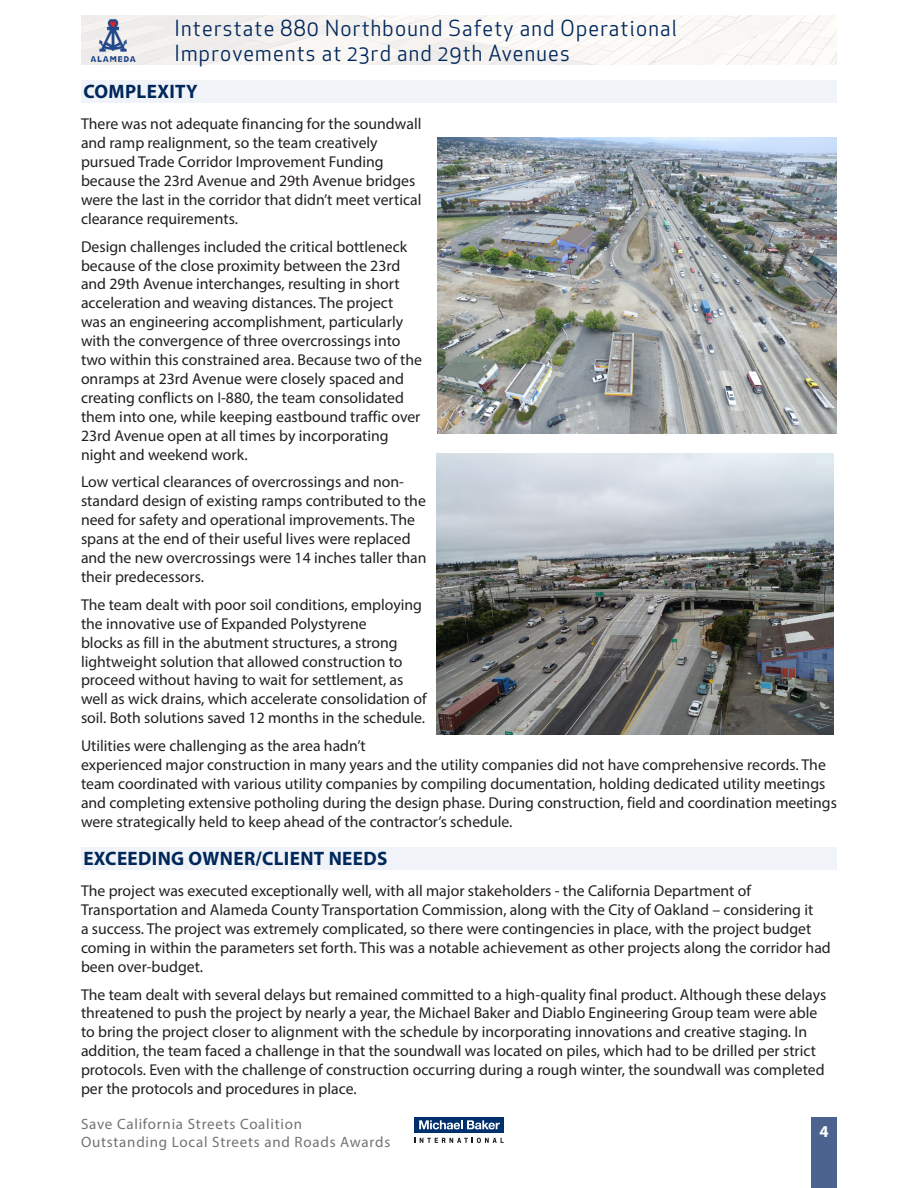
<style>
.page{position:relative;width:918px;height:1188px;background:#fff}
.page>*{position:absolute;margin:0;border:0;box-sizing:border-box;transform-origin:0 0}
.t1{font:21.6px/25.2px "Apex New";letter-spacing:.06em;color:#00275b}
.Paragraph_Style_1{font:700 19.5px "Myriad Pro";letter-spacing:.02em;color:#00275b}
.t2{font:700 16.5px "Myriad Pro";color:#fff}
.t3{font:15.75px/18.9px "Myriad Pro";color:#231f20}
.t4{font:15px/18px "Myriad Pro";letter-spacing:.05em;color:#737373}
</style>
<div class="page">
<div style="left:811px;top:1118px;width:26px;height:70px;background:#4b638e"></div>
<div style="left:414px;top:1118px;width:90px;height:15px;background:#00306d"></div>
<svg style="left:414px;top:1138px;width:90px;height:5px"></svg>
<svg style="left:419px;top:1120px;width:81px;height:9px"></svg>
<img style="left:146px;top:16px;width:691px;height:48px">
<img style="left:81px;top:15px;width:65px;height:50px">
<div style="left:81px;top:80px;width:756px;height:23px;background:#f0f3f7"></div>
<div style="left:81px;top:847px;width:756px;height:23px;background:#f0f3f7"></div>
<img style="left:437px;top:137px;width:400px;height:296px">
<img style="left:436px;top:454px;width:398px;height:280px">
<h1 class="t1" style="left:174px;top:16px;width:504px">Interstate 880 Northbound Safety and Operational<br>Improvements at 23rd and 29th Avenues</h1>
<p class="Paragraph_Style_1" style="left:83px;top:79px;width:116px">COMPLEXITY</p>
<p class="t3" style="left:81px;top:114px;width:342px">There was not adequate financing for the soundwall and ramp realignment, so the team creatively pursued Trade Corridor Improvement Funding because the 23rd Avenue and 29th Avenue bridges were the last in the corridor that didn’t meet vertical clearance requirements.</p>
<p class="t3" style="left:81px;top:237px;width:343px">Design challenges included the critical bottleneck because of the close proximity between the 23rd and 29th Avenue interchanges, resulting in short acceleration and weaving distances. The project was an engineering accomplishment, particularly with the convergence of three overcrossings into two within this constrained area. Because two of the onramps at 23rd Avenue were closely spaced and creating conflicts on I-880, the team consolidated them into one, while keeping eastbound traffic over 23rd Avenue open at all times by incorporating night and weekend work.</p>
<p class="t3" style="left:81px;top:472px;width:347px">Low vertical clearances of overcrossings and non&shy;standard design of existing ramps contributed to the need for safety and operational improvements. The spans at the end of their useful lives were replaced and the new overcrossings were 14 inches taller than their predecessors.</p>
<p class="t3" style="left:81px;top:595px;width:347px">The team dealt with poor soil conditions, employing the innovative use of Expanded Polystyrene<br>blocks as fill in the abutment structures, a strong lightweight solution that allowed construction to proceed without having to wait for settlement, as well as wick drains, which accelerate consolidation of soil. Both solutions saved 12 months in the schedule.</p>
<p class="t3" style="left:81px;top:736px;width:758px">Utilities were challenging as the area hadn’t<br>experienced major construction in many years and the utility companies did not have comprehensive records. The team coordinated with various utility companies by compiling documentation, holding dedicated utility meetings and completing extensive potholing during the design phase. During construction, field and coordination meetings were strategically held to keep ahead of the contractor’s schedule.</p>
<p class="Paragraph_Style_1" style="left:83px;top:846px;width:306px">EXCEEDING OWNER/CLIENT NEEDS</p>
<p class="t3" style="left:81px;top:881px;width:751px">The project was executed exceptionally well, with all major stakeholders - the California Department of Transportation and Alameda County Transportation Commission, along with the City of Oakland – considering it<br>a success. The project was extremely complicated, so there were contingencies in place, with the project budget coming in within the parameters set forth. This was a notable achievement as other projects along the corridor had been over-budget.</p>
<p class="t3" style="left:81px;top:985px;width:747px">The team dealt with several delays but remained committed to a high-quality final product. Although these delays threatened to push the project by nearly a year, the Michael Baker and Diablo Engineering Group team were able to bring the project closer to alignment with the schedule by incorporating innovations and creative staging. In addition, the team faced a challenge in that the soundwall was located on piles, which had to be drilled per strict protocols. Even with the challenge of construction occurring during a rough winter, the soundwall was completed per the protocols and procedures in place.</p>
<p class="t4" style="left:81px;top:1114px;width:311px">Save California Streets Coalition<br>Outstanding Local Streets and Roads Awards</p>
<p class="t2" style="left:819px;top:1120px;width:11px">4</p>
</div>
